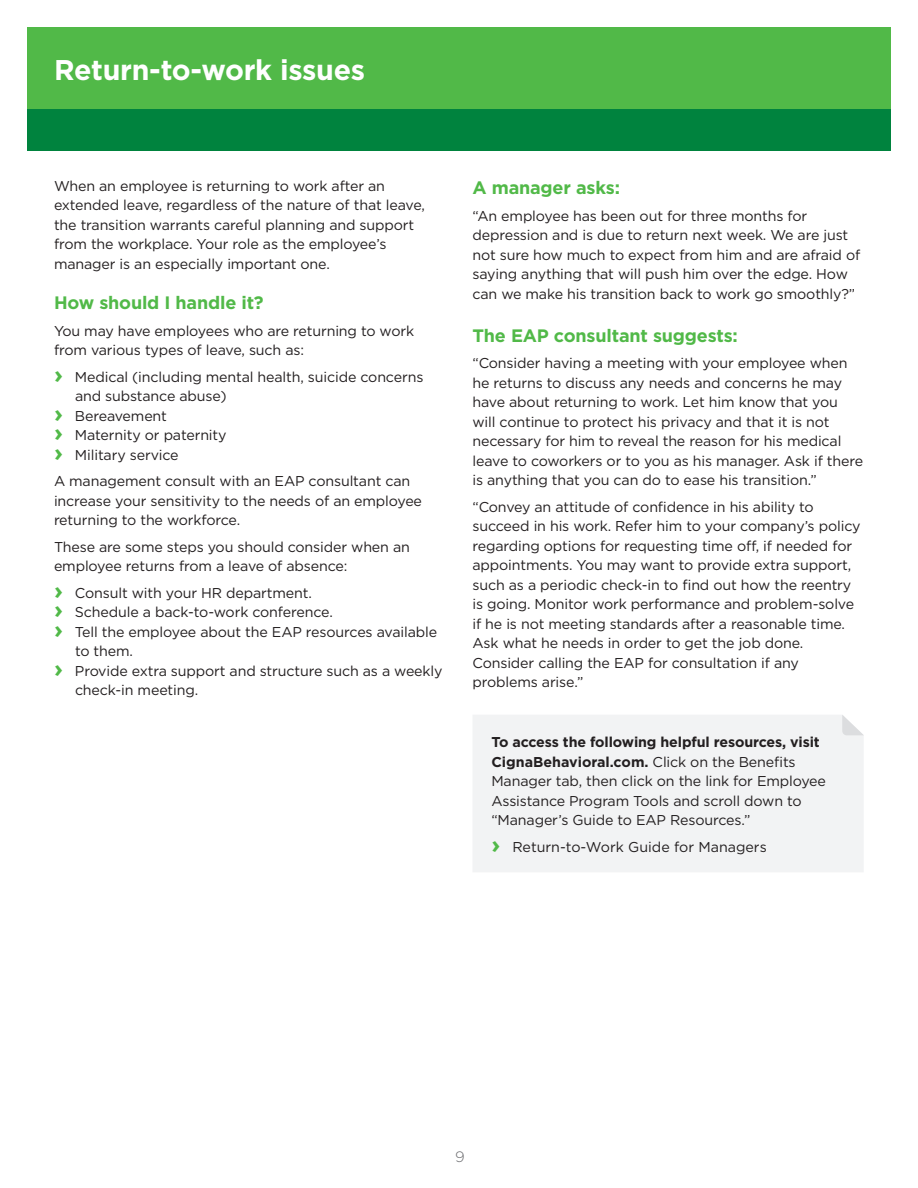
<style>
.page{position:relative;width:918px;height:1188px;background:#fff}
.page>*{position:absolute;margin:0;border:0;box-sizing:border-box;transform-origin:0 0}
.G-Subhead-color{font:700 28.5px "Gotham";letter-spacing:-.01em;color:#fff}
.Subhead_body_bold_12{font:700 18px "Gotham";letter-spacing:-.01em;color:#51b948}
.t1{font:300 15px "Gotham";color:#6c6d70}
.Body_copy__book_9_5{font:14.25px/19.5px "Gotham";letter-spacing:-.01em;color:#231f20}
.Bullet_copy_book_9_5{font:14.25px/19.5px "Gotham";letter-spacing:-.01em;color:#231f20}
.s1{font-weight:700;font-size:24px;color:#51b948}
.s2{font-weight:700}
</style>
<div class="page">
<div style="left:27px;top:27px;width:864px;height:121px;background:#51b948"></div>
<div style="left:27px;top:109px;width:864px;height:41px;background:#00833e"></div>
<div style="left:473px;top:715px;width:391px;height:157px;background:#f2f3f4"></div>
<svg style="left:842px;top:715px;width:22px;height:20px"></svg>
<p class="G-Subhead-color" style="left:54px;top:51px;width:313px">Return-to-work issues</p>
<p class="Body_copy__book_9_5" style="left:54px;top:176px;width:373px">When an employee is returning to work after an extended leave, regardless of the nature of that leave, the transition warrants careful planning and support from the workplace. Your role as the employee’s manager is an especially important one.</p>
<p class="Subhead_body_bold_12" style="left:54px;top:291px;width:211px">How should I handle it?</p>
<p class="Body_copy__book_9_5" style="left:54px;top:320px;width:362px">You may have employees who are returning to work from various types of leave, such as:</p>
<p class="Bullet_copy_book_9_5" style="left:75px;top:367px;width:350px;text-indent:-21px"><span class="s1">›</span> Medical (including mental health, suicide concerns and substance abuse)</p>
<p class="Bullet_copy_book_9_5" style="left:54px;top:406px;width:115px"><span class="s1">›</span> Bereavement</p>
<p class="Bullet_copy_book_9_5" style="left:54px;top:425px;width:174px"><span class="s1">›</span> Maternity or paternity</p>
<p class="Bullet_copy_book_9_5" style="left:54px;top:445px;width:126px"><span class="s1">›</span> Military service</p>
<p class="Body_copy__book_9_5" style="left:54px;top:471px;width:370px">A management consult with an EAP consultant can increase your sensitivity to the needs of an employee returning to the workforce.</p>
<p class="Body_copy__book_9_5" style="left:54px;top:537px;width:357px">These are some steps you should consider when an employee returns from a leave of absence:</p>
<p class="Bullet_copy_book_9_5" style="left:54px;top:583px;width:259px"><span class="s1">›</span> Consult with your HR department.</p>
<p class="Bullet_copy_book_9_5" style="left:54px;top:602px;width:280px"><span class="s1">›</span> Schedule a back-to-work conference.</p>
<p class="Bullet_copy_book_9_5" style="left:75px;top:622px;width:364px;text-indent:-21px"><span class="s1">›</span> Tell the employee about the EAP resources available to them.</p>
<p class="Bullet_copy_book_9_5" style="left:75px;top:661px;width:369px;text-indent:-21px"><span class="s1">›</span> Provide extra support and structure such as a weekly check-in meeting.</p>
<p class="Subhead_body_bold_12" style="left:472px;top:176px;width:149px">A manager asks:</p>
<p class="Body_copy__book_9_5" style="left:472px;top:206px;width:389px">“An employee has been out for three months for depression and is due to return next week. We are just not sure how much to expect from him and are afraid of saying anything that will push him over the edge. How can we make his transition back to work go smoothly?”</p>
<p class="Subhead_body_bold_12" style="left:472px;top:323px;width:267px">The EAP consultant suggests:</p>
<p class="Body_copy__book_9_5" style="left:472px;top:353px;width:392px">“Consider having a meeting with your employee when he returns to discuss any needs and concerns he may have about returning to work. Let him know that you will continue to protect his privacy and that it is not necessary for him to reveal the reason for his medical leave to coworkers or to you as his manager. Ask if there is anything that you can do to ease his transition.”</p>
<p class="Body_copy__book_9_5" style="left:472px;top:497px;width:390px">“Convey an attitude of confidence in his ability to succeed in his work. Refer him to your company’s policy regarding options for requesting time off, if needed for appointments. You may want to provide extra support, such as a periodic check-in to find out how the reentry is going. Monitor work performance and problem-solve if he is not meeting standards after a reasonable time.<br>Ask what he needs in order to get the job done.<br>Consider calling the EAP for consultation if any problems arise.”</p>
<p class="Body_copy__book_9_5" style="left:491px;top:732px;width:336px"><span class="s2">To access the following helpful resources, visit CignaBehavioral.com.</span> Click on the Benefits Manager tab, then click on the link for Employee Assistance Program Tools and scroll down to “Manager’s Guide to EAP Resources.”</p>
<p class="Bullet_copy_book_9_5" style="left:491px;top:837px;width:277px"><span class="s1">›</span> Return-to-Work Guide for Managers</p>
<p class="t1" style="left:455px;top:1147px;width:11px">9</p>
</div>
